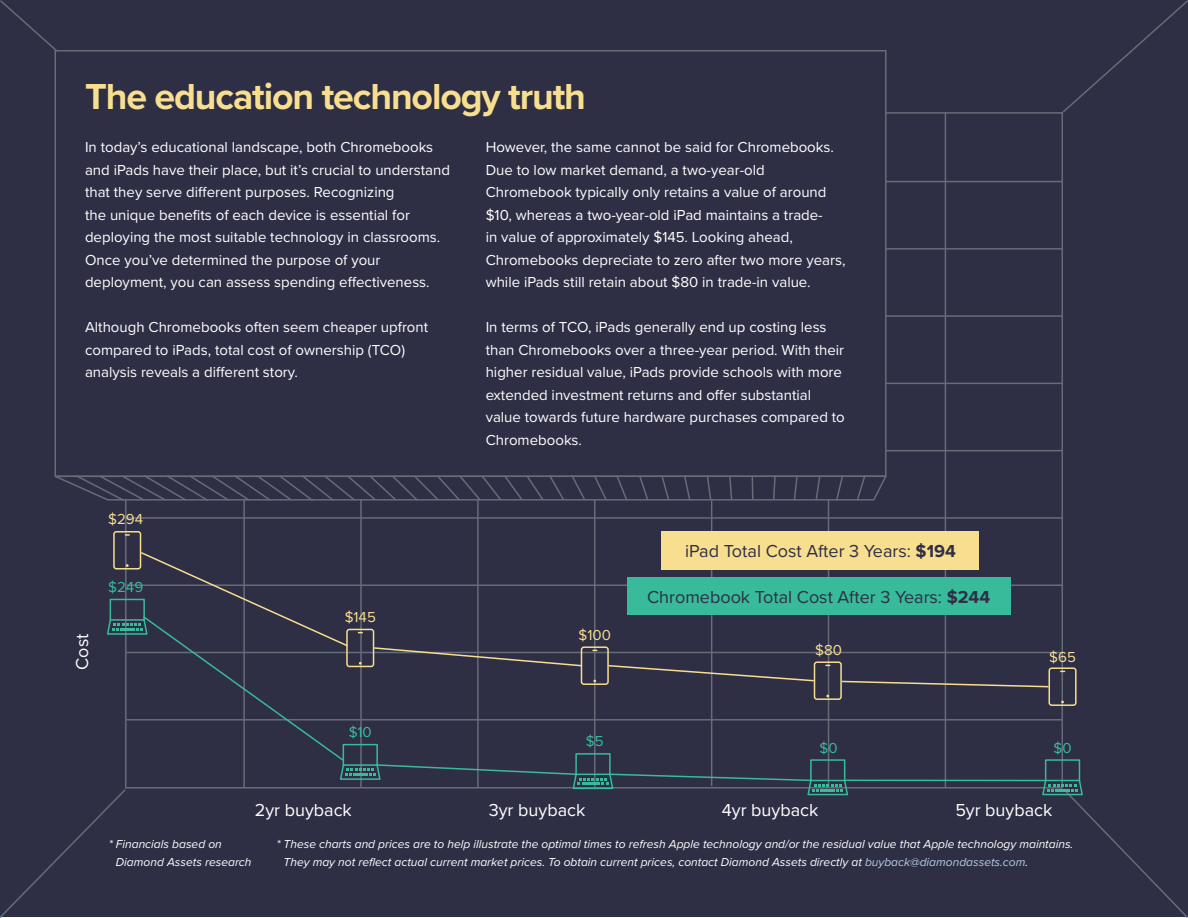
<style>
.page{position:relative;width:1188px;height:918px;background:#fff}
.page>*{position:absolute;margin:0;border:0;box-sizing:border-box;transform-origin:0 0}
.t1{font:700 37.5px "Proxima Nova";letter-spacing:-.03em;color:#f8de8f}
.t2{font:18px "Proxima Nova";color:#2e2e45}
.t3{font:18px "Proxima Nova";color:#fff}
.t4{font:15px/22.5px "Proxima Nova";color:#fff}
.t5{font:15px "Proxima Nova";color:#f8de8f}
.t6{font:15px "Proxima Nova";color:#37bb9a}
.t7{font:italic 12px/18px "Proxima Nova";color:#fff}
.s1{font-weight:700}
.s2{color:#b3cce6}
</style>
<div class="page">
<div style="left:0;top:1px;width:1188px;height:916px;background:#2e2e45"></div>
<svg style="left:1061px;top:0;width:127px;height:113px"></svg>
<svg style="left:0;top:0;width:127px;height:114px"></svg>
<hr style="left:945px;top:112px;width:1px;height:676px;background:#656d78">
<hr style="left:828px;top:112px;width:1px;height:676px;background:#656d78">
<hr style="left:711px;top:112px;width:1px;height:674px;background:#656d78">
<hr style="left:594px;top:112px;width:2px;height:676px;background:#656d78">
<hr style="left:477px;top:112px;width:2px;height:676px;background:#656d78">
<hr style="left:360px;top:112px;width:2px;height:676px;background:#656d78">
<hr style="left:243px;top:112px;width:2px;height:676px;background:#656d78">
<hr style="left:127px;top:517px;width:936px;height:2px;background:#656d78">
<hr style="left:127px;top:450px;width:936px;height:1px;background:#656d78">
<hr style="left:127px;top:383px;width:936px;height:1px;background:#656d78">
<hr style="left:127px;top:315px;width:936px;height:2px;background:#656d78">
<hr style="left:127px;top:248px;width:936px;height:2px;background:#656d78">
<hr style="left:127px;top:181px;width:936px;height:1px;background:#656d78">
<div style="left:55px;top:50px;width:832px;height:427px;background:#2e2e45;border:2px solid #656d78"></div>
<svg style="left:0;top:530px;width:1188px;height:388px"></svg>
<div style="left:662px;top:531px;width:317px;height:39px;background:#f8de8f"></div>
<svg style="left:54px;top:474px;width:833px;height:28px"></svg>
<div style="left:627px;top:577px;width:383px;height:38px;background:#37bb9a"></div>
<h1 class="t1" style="left:85px;top:69px;width:502px">The education technology truth</h1>
<p class="t4" style="left:85px;top:135px;width:367px">In today’s educational landscape, both Chromebooks and iPads have their place, but it’s crucial to understand that they serve different purposes. Recognizing<br>the unique benefits of each device is essential for deploying the most suitable technology in classrooms.<br>Once you’ve determined the purpose of your deployment, you can assess spending effectiveness.</p>
<p class="t4" style="left:85px;top:315px;width:345px">Although Chromebooks often seem cheaper upfront compared to iPads, total cost of ownership (TCO) analysis reveals a different story.</p>
<p class="t5" style="left:108px;top:508px;width:36px">$294</p>
<p class="t3" style="left:69px;top:670px;width:38px;rotate:-90deg">Cost</p>
<p class="t6" style="left:108px;top:576px;width:36px">$249</p>
<p class="t5" style="left:345px;top:606px;width:33px">$145</p>
<p class="t6" style="left:349px;top:721px;width:25px">$10</p>
<p class="t4" style="left:486px;top:135px;width:361px">However, the same cannot be said for Chromebooks.<br>Due to low market demand, a two-year-old Chromebook typically only retains a value of around $10, whereas a two-year-old iPad maintains a trade-<br>in value of approximately $145. Looking ahead, Chromebooks depreciate to zero after two more years, while iPads still retain about $80 in trade-in value.</p>
<p class="t4" style="left:486px;top:315px;width:361px">In terms of TCO, iPads generally end up costing less than Chromebooks over a three-year period. With their higher residual value, iPads provide schools with more extended investment returns and offer substantial value towards future hardware purchases compared to Chromebooks.</p>
<p class="t5" style="left:579px;top:624px;width:34px">$100</p>
<p class="t2" style="left:685px;top:538px;width:272px">iPad Total Cost After 3 Years: <span class="s1">$194</span></p>
<p class="t2" style="left:647px;top:584px;width:345px">Chromebook Total Cost After 3 Years: <span class="s1">$244</span></p>
<p class="t5" style="left:815px;top:639px;width:28px">$80</p>
<p class="t5" style="left:1049px;top:645px;width:28px">$65</p>
<p class="t6" style="left:586px;top:730px;width:19px">$5</p>
<p class="t6" style="left:819px;top:736px;width:20px">$0</p>
<p class="t6" style="left:1054px;top:736px;width:20px">$0</p>
<p class="t3" style="left:255px;top:796px;width:99px">2yr buyback</p>
<p class="t3" style="left:489px;top:796px;width:98px">3yr buyback</p>
<p class="t3" style="left:722px;top:796px;width:98px">4yr buyback</p>
<p class="t3" style="left:955px;top:796px;width:99px">5yr buyback</p>
<p class="t7" style="left:116px;top:834px;width:137px;text-indent:-7px">* Financials based on<br>Diamond Assets research</p>
<p class="t7" style="left:284px;top:834px;width:791px;text-indent:-7px">* These charts and prices are to help illustrate the optimal times to refresh Apple technology and/or the residual value that Apple technology maintains.<br>They may not reflect actual current market prices. To obtain current prices, contact Diamond Assets directly at <span class="s2">buyback@diamondassets.com</span>.</p>
</div>
